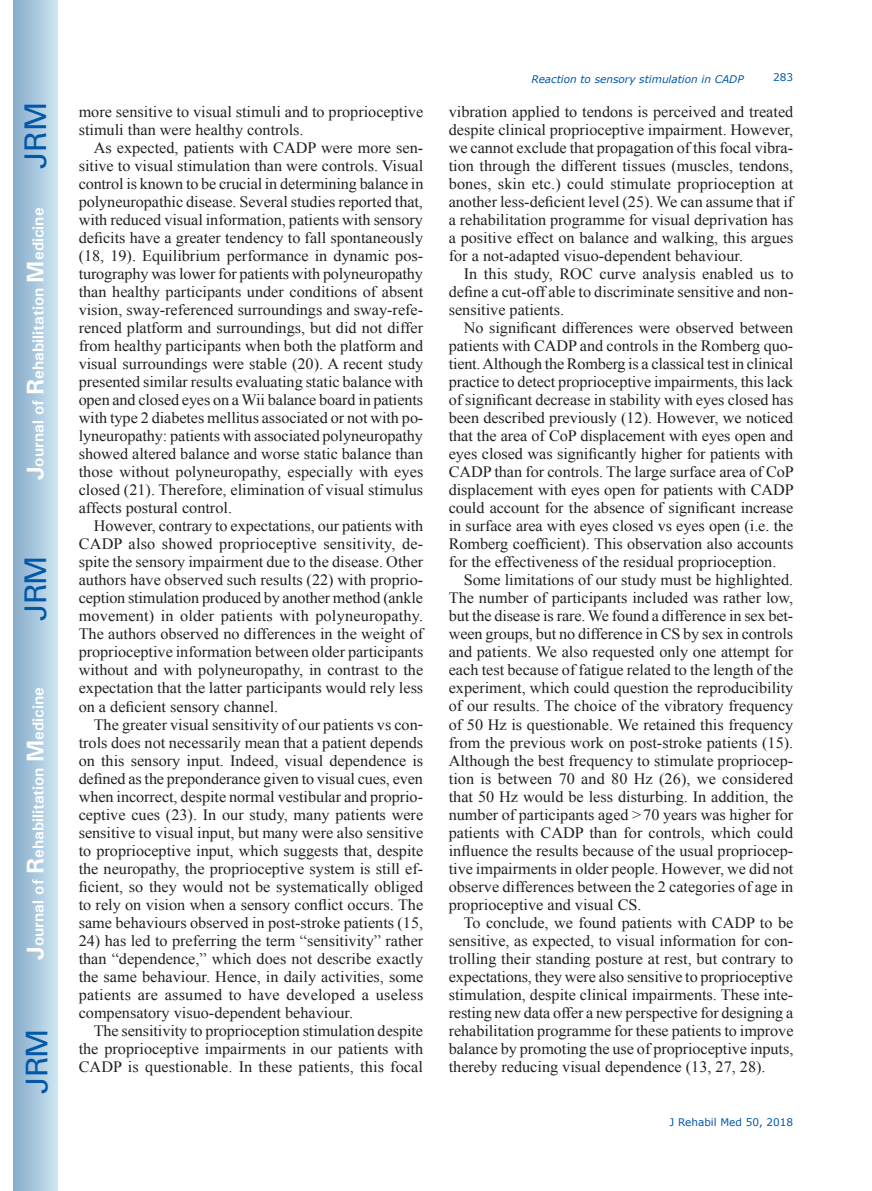
<style>
.page{position:relative;width:872px;height:1191px;background:#fff}
.page>*{position:absolute;margin:0;border:0;box-sizing:border-box;transform-origin:0 0}
.t1{font:30px "Univers";letter-spacing:-.03em;color:#0157a8}
.t2{font:15.75px/18px "Times New Roman";color:#231f20;text-align:justify}
.t3{font:700 15.75px "Univers";color:#fff}
.t4{font:italic 10.5px "Verdana";color:#0157a8}
.t5{font:10.5px "Verdana";color:#0157a8}
.s1{font-size:24px}
</style>
<div class="page">
<div style="left:14px;top:0;width:43px;height:1191px;background:linear-gradient(to right,#88acca,#cbe5f2)"></div>
<h1 class="t1" style="left:18px;top:169px;width:68px;rotate:-90deg">JRM</h1>
<p class="t3" style="left:28px;top:480px;width:274px;rotate:-90deg"><span class="s1">J</span>ournal of <span class="s1">R</span>ehabilitation <span class="s1">M</span>edicine</p>
<h1 class="t1" style="left:18px;top:620px;width:67px;rotate:-90deg">JRM</h1>
<p class="t3" style="left:28px;top:959px;width:274px;rotate:-90deg"><span class="s1">J</span>ournal of <span class="s1">R</span>ehabilitation <span class="s1">M</span>edicine</p>
<h1 class="t1" style="left:19px;top:1093px;width:67px;rotate:-90deg">JRM</h1>
<p class="t2" style="left:79px;top:103px;width:346px">more sensitive to visual stimuli and to proprioceptive stimuli than were healthy controls.</p>
<p class="t2" style="left:79px;top:139px;width:346px;text-indent:15px">As expected, patients with CADP were more sen&shy;sitive to visual stimulation than were controls. Visual control is known to be crucial in determining balance in polyneuropathic disease. Several studies reported that, with reduced visual information, patients with sensory deficits have a greater tendency to fall spontaneously (18, 19). Equilibrium performance in dynamic pos&shy;turography was lower for patients with polyneuropathy than healthy participants under conditions of absent vision, sway-referenced surroundings and sway-refe&shy;renced platform and surroundings, but did not differ from healthy participants when both the platform and visual surroundings were stable (20). A recent study presented similar results evaluating static balance with open and closed eyes on a Wii balance board in patients with type 2 diabetes mellitus associated or not with po&shy;lyneuropathy: patients with associated polyneuropathy showed altered balance and worse static balance than those without polyneuropathy, especially with eyes closed (21). Therefore, elimination of visual stimulus affects postural control.</p>
<p class="t2" style="left:79px;top:517px;width:346px;text-indent:15px">However, contrary to expectations, our patients with CADP also showed proprioceptive sensitivity, de&shy;spite the sensory impairment due to the disease. Other authors have observed such results (22) with proprio&shy;ception stimulation produced by another method (ankle movement) in older patients with polyneuropathy.<br>The authors observed no differences in the weight of proprioceptive information between older participants without and with polyneuropathy, in contrast to the expectation that the latter participants would rely less on a deficient sensory channel.</p>
<p class="t2" style="left:79px;top:715px;width:346px;text-indent:15px">The greater visual sensitivity of our patients vs con&shy;trols does not necessarily mean that a patient depends on this sensory input. Indeed, visual dependence is defined as the preponderance given to visual cues, even when incorrect, despite normal vestibular and proprio&shy;ceptive cues (23). In our study, many patients were sensitive to visual input, but many were also sensitive to proprioceptive input, which suggests that, despite the neuropathy, the proprioceptive system is still ef&shy;ficient, so they would not be systematically obliged to rely on vision when a sensory conflict occurs. The same behaviours observed in post-stroke patients (15,</p>
<p class="t2" style="left:79px;top:931px;width:346px">24) has led to preferring the term “sensitivity” rather than “dependence,” which does not describe exactly the same behaviour. Hence, in daily activities, some patients are assumed to have developed a useless compensatory visuo-dependent behaviour.</p>
<p class="t2" style="left:79px;top:1021px;width:346px;text-indent:15px">The sensitivity to proprioception stimulation despite the proprioceptive impairments in our patients with CADP is questionable. In these patients, this focal</p>
<p class="t4" style="left:531px;top:72px;width:214px">Reaction to sensory stimulation in CADP</p>
<p class="t5" style="left:773px;top:70px;width:22px">283</p>
<p class="t2" style="left:449px;top:103px;width:346px">vibration applied to tendons is perceived and treated despite clinical proprioceptive impairment. However, we cannot exclude that propagation of this focal vibra&shy;tion through the different tissues (muscles, tendons, bones, skin etc.) could stimulate proprioception at another less-deficient level (25). We can assume that if a rehabilitation programme for visual deprivation has a positive effect on balance and walking, this argues for a not-adapted visuo-dependent behaviour.</p>
<p class="t2" style="left:449px;top:265px;width:346px;text-indent:15px">In this study, ROC curve analysis enabled us to define a cut-off able to discriminate sensitive and non&shy;sensitive patients.</p>
<p class="t2" style="left:449px;top:319px;width:347px;text-indent:15px">No significant differences were observed between patients with CADP and controls in the Romberg quo&shy;tient. Although the Romberg is a classical test in clinical practice to detect proprioceptive impairments, this lack of significant decrease in stability with eyes closed has been described previously (12). However, we noticed that the area of CoP displacement with eyes open and eyes closed was significantly higher for patients with CADP than for controls. The large surface area of CoP displacement with eyes open for patients with CADP could account for the absence of significant increase in surface area with eyes closed vs eyes open (i.e. the Romberg coefficient). This observation also accounts for the effectiveness of the residual proprioception.</p>
<p class="t2" style="left:449px;top:571px;width:346px;text-indent:15px">Some limitations of our study must be highlighted.<br>The number of participants included was rather low, but the disease is rare. We found a difference in sex bet&shy;ween groups, but no difference in CS by sex in controls and patients. We also requested only one attempt for each test because of fatigue related to the length of the experiment, which could question the reproducibility of our results. The choice of the vibratory frequency of 50 Hz is questionable. We retained this frequency from the previous work on post-stroke patients (15).<br>Although the best frequency to stimulate propriocep&shy;tion is between 70 and 80 Hz (26), we considered that 50 Hz would be less disturbing. In addition, the number of participants aged &gt;70 years was higher for patients with CADP than for controls, which could influence the results because of the usual propriocep&shy;tive impairments in older people. However, we did not observe differences between the 2 categories of age in proprioceptive and visual CS.</p>
<p class="t2" style="left:449px;top:913px;width:346px;text-indent:15px">To conclude, we found patients with CADP to be sensitive, as expected, to visual information for con&shy;trolling their standing posture at rest, but contrary to expectations, they were also sensitive to proprioceptive stimulation, despite clinical impairments. These inte&shy;resting new data offer a new perspective for designing a rehabilitation programme for these patients to improve balance by promoting the use of proprioceptive inputs, thereby reducing visual dependence (13, 27, 28).</p>
<p class="t5" style="left:669px;top:1114px;width:125px">J Rehabil Med 50, 2018</p>
</div>
